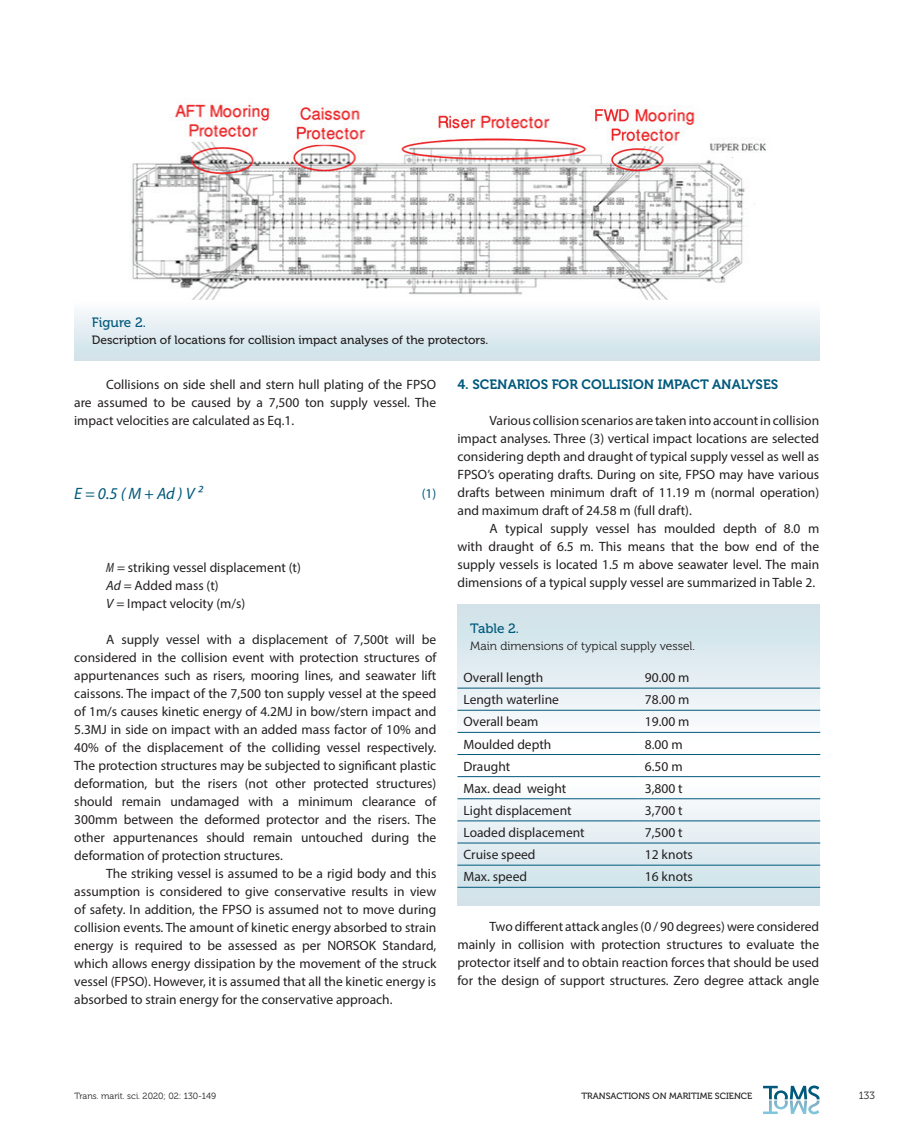
<style>
.page{position:relative;width:915px;height:1127px;background:#fff}
.page>*{position:absolute;margin:0;border:0;box-sizing:border-box;transform-origin:0 0}
.t1{font:italic 16.5px "Myriad Pro";color:#00597c}
.t2{font:13.5px/18px "Myriad Pro";color:#231f20;text-align:justify}
.t3{font:13.5px "Museo 700";color:#00597c}
.t4{font:13.5px "Museo 500";color:#00597c}
.t5{font:13.5px "Myriad Pro";color:#00597c}
.t6{font:12px "Museo 500";color:#231f20}
.t7{font:12px "Museo 300";color:#231f20}
.t8{font:10.5px "Museo 300";color:#231f20}
.t9{font:9px "Museo 300";color:#231f20}
.t10{font:9px "Museo 500";color:#231f20}
.s1{font-style:italic;font-stretch:condensed}
.s2{font-style:italic}
</style>
<div class="page">
<svg style="left:763px;top:1085px;width:56px;height:29px"></svg>
<img style="left:131px;top:103px;width:635px;height:197px">
<div style="left:74px;top:300px;width:745px;height:61px;background:linear-gradient(to bottom,#fdfcfe,#cce0e8)"></div>
<svg style="left:457px;top:799px;width:362px;height:107px"></svg>
<div style="left:457px;top:604px;width:361px;height:138px;background:linear-gradient(to bottom,#cce0e7,#fcfcfd)"></div>
<hr style="left:457px;top:688px;width:181px;height:1px;background:#00597c">
<hr style="left:638px;top:688px;width:182px;height:1px;background:#00597c">
<hr style="left:457px;top:710px;width:181px;height:1px;background:#00597c">
<hr style="left:638px;top:710px;width:182px;height:1px;background:#00597c">
<hr style="left:457px;top:732px;width:181px;height:1px;background:#00597c">
<hr style="left:638px;top:732px;width:182px;height:1px;background:#00597c">
<hr style="left:457px;top:754px;width:181px;height:1px;background:#00597c">
<hr style="left:638px;top:754px;width:182px;height:1px;background:#00597c">
<hr style="left:457px;top:776px;width:181px;height:1px;background:#00597c">
<hr style="left:638px;top:776px;width:182px;height:1px;background:#00597c">
<hr style="left:457px;top:798px;width:181px;height:1px;background:#00597c">
<hr style="left:638px;top:798px;width:182px;height:1px;background:#00597c">
<hr style="left:457px;top:820px;width:181px;height:1px;background:#00597c">
<hr style="left:638px;top:820px;width:182px;height:1px;background:#00597c">
<hr style="left:457px;top:843px;width:181px;height:1px;background:#00597c">
<hr style="left:638px;top:843px;width:182px;height:1px;background:#00597c">
<hr style="left:457px;top:865px;width:181px;height:1px;background:#00597c">
<hr style="left:638px;top:865px;width:182px;height:1px;background:#00597c">
<hr style="left:457px;top:887px;width:181px;height:1px;background:#00597c">
<hr style="left:638px;top:887px;width:182px;height:1px;background:#00597c">
<p class="t4" style="left:92px;top:315px;width:56px">Figure 2.</p>
<p class="t6" style="left:92px;top:333px;width:398px">Description of locations for collision impact analyses of the protectors.</p>
<p class="t2" style="left:74px;top:375px;width:363px;text-indent:32px">Collisions on side shell and stern hull plating of the FPSO are assumed to be caused by a 7,500 ton supply vessel. The impact velocities are calculated as Eq.1.</p>
<p class="t3" style="left:457px;top:376px;width:322px">4. SCENARIOS FOR COLLISION IMPACT ANALYSES</p>
<p class="t2" style="left:457px;top:411px;width:363px;text-indent:32px">Various collision scenarios are taken into account in collision impact analyses. Three (3) vertical impact locations are selected considering depth and draught of typical supply vessel as well as FPSO’s operating drafts. During on site, FPSO may have various drafts between minimum draft of 11.19 m (normal operation) and maximum draft of 24.58 m (full draft).</p>
<p class="t2" style="left:457px;top:519px;width:363px;text-indent:32px">A typical supply vessel has moulded depth of 8.0 m with draught of 6.5 m. This means that the bow end of the supply vessels is located 1.5 m above seawater level. The main dimensions of a typical supply vessel are summarized in Table 2.</p>
<p class="t4" style="left:470px;top:621px;width:50px">Table 2.</p>
<p class="t7" style="left:470px;top:639px;width:226px">Main dimensions of typical supply vessel.</p>
<p class="t2" style="left:463px;top:668px;width:81px">Overall length</p>
<p class="t2" style="left:644px;top:668px;width:46px">90.00 m</p>
<p class="t2" style="left:463px;top:690px;width:97px">Length waterline</p>
<p class="t2" style="left:644px;top:690px;width:46px">78.00 m</p>
<p class="t2" style="left:463px;top:712px;width:76px">Overall beam</p>
<p class="t2" style="left:644px;top:712px;width:46px">19.00 m</p>
<p class="t2" style="left:463px;top:735px;width:89px">Moulded depth</p>
<p class="t2" style="left:644px;top:735px;width:39px">8.00 m</p>
<p class="t2" style="left:463px;top:757px;width:48px">Draught</p>
<p class="t2" style="left:644px;top:757px;width:39px">6.50 m</p>
<p class="t2" style="left:463px;top:779px;width:104px">Max. dead weight</p>
<p class="t2" style="left:644px;top:779px;width:39px">3,800 t</p>
<p class="t2" style="left:463px;top:801px;width:109px">Light displacement</p>
<p class="t2" style="left:644px;top:801px;width:39px">3,700 t</p>
<p class="t2" style="left:463px;top:823px;width:123px">Loaded displacement</p>
<p class="t2" style="left:644px;top:823px;width:39px">7,500 t</p>
<p class="t2" style="left:463px;top:845px;width:73px">Cruise speed</p>
<p class="t2" style="left:644px;top:845px;width:49px">12 knots</p>
<p class="t2" style="left:463px;top:867px;width:65px">Max. speed</p>
<p class="t2" style="left:644px;top:867px;width:49px">16 knots</p>
<p class="t2" style="left:457px;top:917px;width:363px;text-indent:32px">Two different attack angles (0 / 90 degrees) were considered mainly in collision with protection structures to evaluate the protector itself and to obtain reaction forces that should be used for the design of support structures. Zero degree attack angle</p>
<p class="t1" style="left:74px;top:483px;width:130px">E = 0.5 ( M + Ad ) V ²</p>
<p class="t5" style="left:421px;top:485px;width:16px">(1)</p>
<p class="t2" style="left:106px;top:558px;width:196px;text-align:left"><span class="s1">M</span> = striking vessel displacement (t)<br><span class="s2">Ad</span> = Added mass (t)<br><span class="s2">V</span> = Impact velocity (m/s)</p>
<p class="t2" style="left:74px;top:630px;width:363px;text-indent:32px">A supply vessel with a displacement of 7,500t will be considered in the collision event with protection structures of appurtenances such as risers, mooring lines, and seawater lift caissons. The impact of the 7,500 ton supply vessel at the speed of 1m/s causes kinetic energy of 4.2MJ in bow/stern impact and 5.3MJ in side on impact with an added mass factor of 10% and 40% of the displacement of the colliding vessel respectively.<br>The protection structures may be subjected to significant plastic deformation, but the risers (not other protected structures) should remain undamaged with a minimum clearance of 300mm between the deformed protector and the risers. The other appurtenances should remain untouched during the deformation of protection structures.</p>
<p class="t2" style="left:74px;top:864px;width:363px;text-indent:32px">The striking vessel is assumed to be a rigid body and this assumption is considered to give conservative results in view of safety. In addition, the FPSO is assumed not to move during collision events. The amount of kinetic energy absorbed to strain energy is required to be assessed as per NORSOK Standard, which allows energy dissipation by the movement of the struck vessel (FPSO). However, it is assumed that all the kinetic energy is absorbed to strain energy for the conservative approach.</p>
<p class="t9" style="left:74px;top:1091px;width:143px">Trans. marit. sci. 2020; 02: 130-149</p>
<p class="t10" style="left:581px;top:1091px;width:172px">TRANSACTIONS ON MARITIME SCIENCE</p>
<p class="t8" style="left:858px;top:1090px;width:18px">133</p>
</div>
